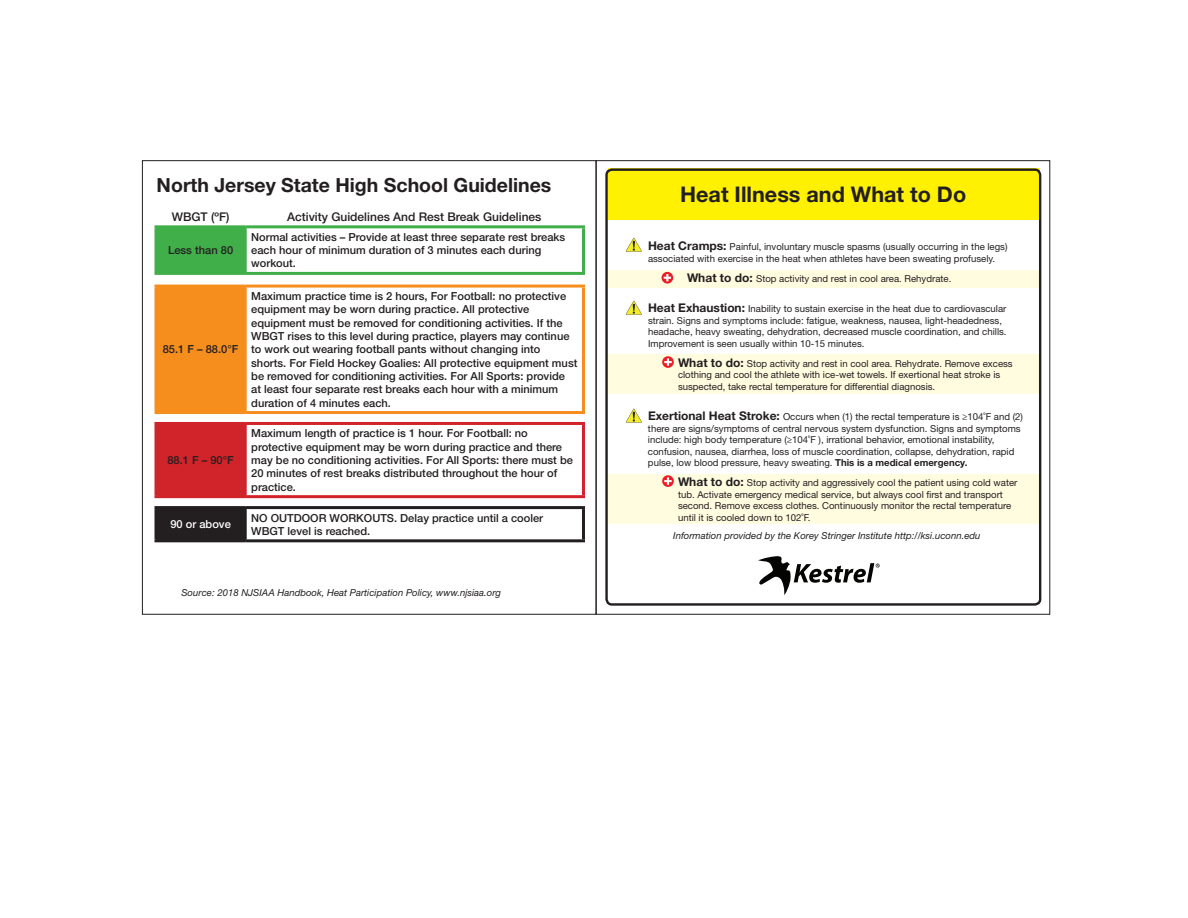
<style>
.page{position:relative;width:1188px;height:918px;background:#fff}
.page>*{position:absolute;margin:0;border:0;box-sizing:border-box;transform-origin:0 0}
.t1{font:700 21.6px "Helvetica Neue LT Std";color:#231f20}
.t2{font:700 19.5px "Helvetica Neue LT Std";color:#231f20}
.t3{font:500 12px "Helvetica Neue LT Std";color:#231f20}
.t4{font:500 11.1px/13.4px "Helvetica Neue LT Std";color:#231f20}
.t5{font:500 11.1px "Helvetica Neue LT Std";color:#fff}
.t6{font:9.6px/11.6px "Helvetica Neue LT Std";color:#231f20}
.t7{font:italic 9.6px "Helvetica Neue LT Std";color:#231f20}
.s1{font-weight:700;font-size:12px}
.s2{font-weight:700}
</style>
<div class="page">
<div style="left:606px;top:474px;width:434px;height:50px;background:#fffce0"></div>
<div style="left:606px;top:355px;width:434px;height:39px;background:#fffce0"></div>
<div style="left:606px;top:270px;width:434px;height:17px;background:#fffce0"></div>
<div style="left:608px;top:168px;width:431px;height:52px;background:#fff101"></div>
<div style="left:605px;top:168px;width:436px;height:438px;border:2px solid #231f20;border-radius:5px"></div>
<svg style="left:626px;top:238px;width:16px;height:14px"></svg>
<svg style="left:626px;top:301px;width:16px;height:14px"></svg>
<svg style="left:626px;top:409px;width:16px;height:14px"></svg>
<svg style="left:662px;top:272px;width:11px;height:12px"></svg>
<svg style="left:664px;top:274px;width:7px;height:7px"></svg>
<svg style="left:662px;top:356px;width:12px;height:12px"></svg>
<svg style="left:664px;top:358px;width:8px;height:8px"></svg>
<svg style="left:662px;top:475px;width:12px;height:12px"></svg>
<svg style="left:664px;top:477px;width:8px;height:8px"></svg>
<svg style="left:758px;top:556px;width:122px;height:39px"></svg>
<svg style="left:157px;top:228px;width:426px;height:271px"></svg>
<div style="left:156px;top:227px;width:89px;height:46px;background:#40ae49"></div>
<div style="left:156px;top:286px;width:89px;height:127px;background:#f68e1e"></div>
<div style="left:156px;top:423px;width:89px;height:74px;background:#d1232a"></div>
<div style="left:156px;top:508px;width:89px;height:33px;background:#231f20"></div>
<svg style="left:244px;top:275px;width:2px;height:10px"></svg>
<svg style="left:244px;top:414px;width:2px;height:8px"></svg>
<hr style="left:245px;top:225px;width:340px;height:3px;background:#40ae49">
<hr style="left:582px;top:228px;width:3px;height:44px;background:#40ae49">
<hr style="left:245px;top:272px;width:340px;height:3px;background:#40ae49">
<hr style="left:154px;top:225px;width:91px;height:3px;background:#40ae49">
<svg style="left:154px;top:228px;width:2px;height:44px"></svg>
<hr style="left:244px;top:228px;width:3px;height:44px;background:#40ae49">
<hr style="left:154px;top:272px;width:91px;height:3px;background:#40ae49">
<hr style="left:154px;top:422px;width:91px;height:3px;background:#d1232a">
<svg style="left:154px;top:425px;width:2px;height:70px"></svg>
<hr style="left:154px;top:495px;width:91px;height:3px;background:#d1232a">
<hr style="left:245px;top:422px;width:340px;height:3px;background:#d1232a">
<hr style="left:244px;top:425px;width:3px;height:70px;background:#d1232a">
<hr style="left:582px;top:425px;width:3px;height:70px;background:#d1232a">
<hr style="left:245px;top:495px;width:340px;height:3px;background:#d1232a">
<hr style="left:154px;top:506px;width:91px;height:3px;background:#231f20">
<svg style="left:154px;top:509px;width:2px;height:30px"></svg>
<hr style="left:154px;top:539px;width:91px;height:3px;background:#231f20">
<hr style="left:245px;top:506px;width:340px;height:3px;background:#231f20">
<hr style="left:244px;top:509px;width:3px;height:30px;background:#231f20">
<hr style="left:582px;top:509px;width:3px;height:30px;background:#231f20">
<hr style="left:245px;top:539px;width:340px;height:3px;background:#231f20">
<hr style="left:154px;top:285px;width:91px;height:3px;background:#f68e1e">
<svg style="left:154px;top:288px;width:2px;height:123px"></svg>
<hr style="left:245px;top:285px;width:340px;height:3px;background:#f68e1e">
<hr style="left:582px;top:288px;width:3px;height:123px;background:#f68e1e">
<hr style="left:154px;top:411px;width:91px;height:3px;background:#f68e1e">
<hr style="left:245px;top:411px;width:340px;height:3px;background:#f68e1e">
<hr style="left:244px;top:288px;width:3px;height:123px;background:#f68e1e">
<h2 class="t2" style="left:157px;top:173px;width:396px">North Jersey State High School Guidelines</h2>
<p class="t3" style="left:172px;top:209px;width:59px">WBGT (ºF)</p>
<p class="t3" style="left:287px;top:209px;width:256px">Activity Guidelines And Rest Break Guidelines</p>
<p class="t4" style="left:168px;top:243px;width:67px">Less than 80</p>
<p class="t4" style="left:251px;top:230px;width:316px">Normal activities – Provide at least three separate rest breaks each hour of minimum duration of 3 minutes each during workout.</p>
<p class="t4" style="left:163px;top:343px;width:77px">85.1 F – 88.0°F</p>
<p class="t4" style="left:167px;top:453px;width:68px">88.1 F – 90°F</p>
<p class="t4" style="left:251px;top:289px;width:328px">Maximum practice time is 2 hours, For Football: no protective equipment may be worn during practice. All protective equipment must be removed for conditioning activities. If the WBGT rises to this level during practice, players may continue to work out wearing football pants without changing into shorts. For Field Hockey Goalies: All protective equipment must be removed for conditioning activities. For All Sports: provide at least four separate rest breaks each hour with a minimum duration of 4 minutes each.</p>
<p class="t4" style="left:251px;top:427px;width:323px">Maximum length of practice is 1 hour. For Football: no protective equipment may be worn during practice and there may be no conditioning activities. For All Sports: there must be 20 minutes of rest breaks distributed throughout the hour of practice.</p>
<p class="t5" style="left:170px;top:518px;width:62px">90 or above</p>
<p class="t4" style="left:251px;top:511px;width:294px">NO OUTDOOR WORKOUTS. Delay practice until a cooler<br>WBGT level is reached.</p>
<p class="t7" style="left:181px;top:587px;width:321px">Source: 2018 NJSIAA Handbook, Heat Participation Policy, www.njsiaa.org</p>
<h1 class="t1" style="left:680px;top:181px;width:287px">Heat Illness and What to Do</h1>
<p class="t6" style="left:648px;top:241px;width:361px"><span class="s1">Heat Cramps:</span> Painful, involuntary muscle spasms (usually occurring in the legs) associated with exercise in the heat when athletes have been sweating profusely.</p>
<p class="t6" style="left:687px;top:272px;width:266px"><span class="s1">What to do:</span> Stop activity and rest in cool area. Rehydrate.</p>
<p class="t6" style="left:648px;top:303px;width:360px"><span class="s1">Heat Exhaustion:</span> Inability to sustain exercise in the heat due to cardiovascular strain. Signs and symptoms include: fatigue, weakness, nausea, light-headedness, headache, heavy sweating, dehydration, decreased muscle coordination, and chills.<br>Improvement is seen usually within 10-15 minutes.</p>
<p class="t6" style="left:678px;top:357px;width:336px"><span class="s1">What to do:</span> Stop activity and rest in cool area. Rehydrate. Remove excess clothing and cool the athlete with ice-wet towels. If exertional heat stroke is suspected, take rectal temperature for differential diagnosis.</p>
<p class="t6" style="left:648px;top:411px;width:377px"><span class="s1">Exertional Heat Stroke:</span> Occurs when (1) the rectal temperature is ≥104˚F and (2) there are signs/symptoms of central nervous system dysfunction. Signs and symptoms include: high body temperature (≥104˚F ), irrational behavior, emotional instability, confusion, nausea, diarrhea, loss of muscle coordination, collapse, dehydration, rapid pulse, low blood pressure, heavy sweating. <span class="s2">This is a medical emergency.</span></p>
<p class="t6" style="left:678px;top:477px;width:341px"><span class="s1">What to do:</span> Stop activity and aggressively cool the patient using cold water tub. Activate emergency medical service, but always cool first and transport second. Remove excess clothes. Continuously monitor the rectal temperature until it is cooled down to 102˚F.</p>
<p class="t7" style="left:673px;top:530px;width:309px">Information provided by the Korey Stringer Institute http://ksi.uconn.edu</p>
</div>
